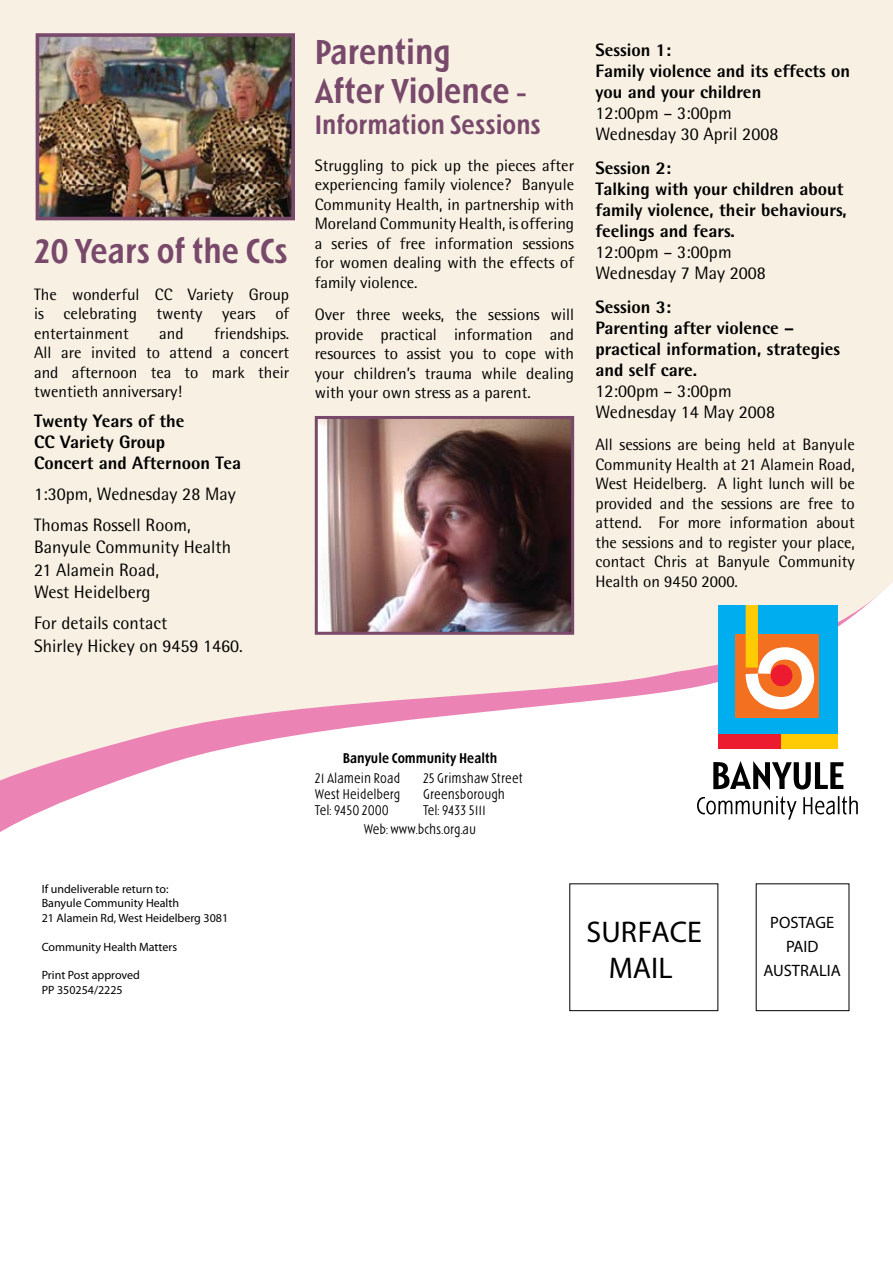
<style>
.page{position:relative;width:893px;height:1263px;background:#fff}
.page>*{position:absolute;margin:0;border:0;box-sizing:border-box;transform-origin:0 0}
.t1{font:500 33px/39.6px "Linotype Spitz";color:#78496a}
.t2{font:30px/36px "Myriad Pro";color:#000;text-align:center}
.t3{font:500 25.5px "Linotype Spitz";color:#78496a}
.t4{font:800 18px/21px "Rotis Semi Sans";color:#000}
.t5{font:18px/22.5px "Rotis Semi Sans";color:#000}
.t6{font:16.5px/19.5px "Rotis Semi Sans";color:#000;text-align:justify}
.t7{font:16.5px/24px "Myriad Pro";color:#000;text-align:center}
.t8{font:300 13.5px/19.6px "Linotype Spitz";color:#000}
.t9{font:500 13.5px "Linotype Spitz";color:#000}
.t10{font:12px/14.4px "Myriad Pro";color:#000}
.s1{font-size:25.5px}
</style>
<div class="page">
<svg style="left:0;top:786px;width:844px;height:46px"></svg>
<svg style="left:0;top:547px;width:893px;height:239px;fill:#f8f1e3"></svg>
<div style="left:0;top:0;width:893px;height:547px;background:#f8f1e3"></div>
<svg style="left:713px;top:761px;width:130px;height:29px"></svg>
<svg style="left:697px;top:796px;width:100px;height:23px"></svg>
<svg style="left:803px;top:796px;width:55px;height:19px"></svg>
<div style="left:718px;top:605px;width:120px;height:129px;background:#00aeef"></div>
<div style="left:718px;top:734px;width:63px;height:14px;background:#ed1b2f"></div>
<div style="left:781px;top:734px;width:57px;height:14px;background:#ffcb05"></div>
<div style="left:736px;top:634px;width:83px;height:83px;background:#f37021"></div>
<svg style="left:745px;top:641px;width:70px;height:69px"></svg>
<div style="left:746px;top:605px;width:12px;height:62px;background:#ffcb05"></div>
<img style="left:41px;top:38px;width:249px;height:177px">
<div style="left:36px;top:33px;width:259px;height:187px;border:4px solid #78496a"></div>
<img style="left:319px;top:420px;width:251px;height:211px">
<div style="left:315px;top:416px;width:259px;height:219px;border:3px solid #78496a"></div>
<h1 class="t1" style="left:34px;top:231px;width:255px">20 Years of the CCs</h1>
<p class="t6" style="left:34px;top:284px;width:257px">The wonderful CC Variety Group is celebrating twenty years of entertainment</p>
<p class="t6" style="left:34px;top:323px;width:257px;text-indent:180px">friendships.<br>All are invited to attend a concert and afternoon tea to mark their twentieth anniversary!</p>
<p class="t4" style="left:34px;top:410px;width:208px">Twenty Years of the<br>CC Variety Group<br>Concert and Afternoon Tea</p>
<p class="t5" style="left:34px;top:478px;width:203px;line-height:31px">1:30pm, Wednesday 28 May<br>Thomas Rossell Room,</p>
<p class="t5" style="left:34px;top:536px;width:199px">Banyule Community Health<br>21 Alamein Road,<br>West Heidelberg</p>
<p class="t5" style="left:34px;top:612px;width:210px">For details contact<br>Shirley Hickey on 9459 1460.</p>
<p class="t6" style="left:159px;top:323px;width:26px">and</p>
<h1 class="t1" style="left:315px;top:32px;width:213px">Parenting<br>After Violence <span class="s1">–</span></h1>
<h3 class="t3" style="left:315px;top:109px;width:228px">Information Sessions</h3>
<p class="t6" style="left:315px;top:155px;width:261px">Struggling to pick up the pieces after experiencing family violence? Banyule Community Health, in partnership with Moreland Community Health, is offering a series of free information sessions for women dealing with the effects of family violence.</p>
<p class="t6" style="left:315px;top:305px;width:261px">Over three weeks, the sessions will provide practical information and resources to assist you to cope with your children’s trauma while dealing with your own stress as a parent.</p>
<p class="t4" style="left:595px;top:39px;width:256px">Session 1:<br>Family violence and its effects on you and your children</p>
<p class="t5" style="left:595px;top:102px;width:184px;line-height:21px">12:00pm – 3:00pm<br>Wednesday 30 April 2008</p>
<p class="t4" style="left:595px;top:157px;width:253px">Session 2:<br>Talking with your children about family violence, their behaviours, feelings and fears.</p>
<p class="t5" style="left:595px;top:241px;width:172px;line-height:21px">12:00pm – 3:00pm<br>Wednesday 7 May 2008</p>
<p class="t4" style="left:595px;top:296px;width:246px">Session 3:<br>Parenting after violence – practical information, strategies and self care.</p>
<p class="t5" style="left:595px;top:380px;width:181px;line-height:21px">12:00pm – 3:00pm<br>Wednesday 14 May 2008</p>
<p class="t6" style="left:595px;top:434px;width:261px">All sessions are being held at Banyule Community Health at 21 Alamein Road, West Heidelberg. A light lunch will be provided and the sessions are free to attend. For more information about the sessions and to register your place, contact Chris at Banyule Community Health on 9450 2000.</p>
<p class="t10" style="left:42px;top:881px;width:188px">If undeliverable return to:<br>Banyule Community Health<br>21 Alamein Rd, West Heidelberg 3081</p>
<p class="t10" style="left:42px;top:939px;width:137px">Community Health Matters</p>
<p class="t10" style="left:42px;top:968px;width:100px">Print Post approved<br>PP 350254/2225</p>
<p class="t9" style="left:343px;top:749px;width:156px">Banyule Community Health</p>
<p class="t8" style="left:315px;top:768px;width:87px">21 Alamein Road</p>
<p class="t8" style="left:423px;top:768px;width:101px">25 Grimshaw Street</p>
<p class="t8" style="left:315px;top:784px;width:87px">West Heidelberg</p>
<p class="t8" style="left:423px;top:784px;width:83px">Greensborough</p>
<p class="t8" style="left:315px;top:800px;width:75px">Tel: 9450 2000</p>
<p class="t8" style="left:364px;top:800px;width:124px;text-indent:59px">Tel: 9433 5111<br>Web: www.bchs.org.au</p>
<h2 class="t2" style="left:587px;top:913px;width:117px">SURFACE<br>MAIL</h2>
<p class="t7" style="left:763px;top:910px;width:79px">POSTAGE<br>PAID<br>AUSTRALIA</p>
</div>
